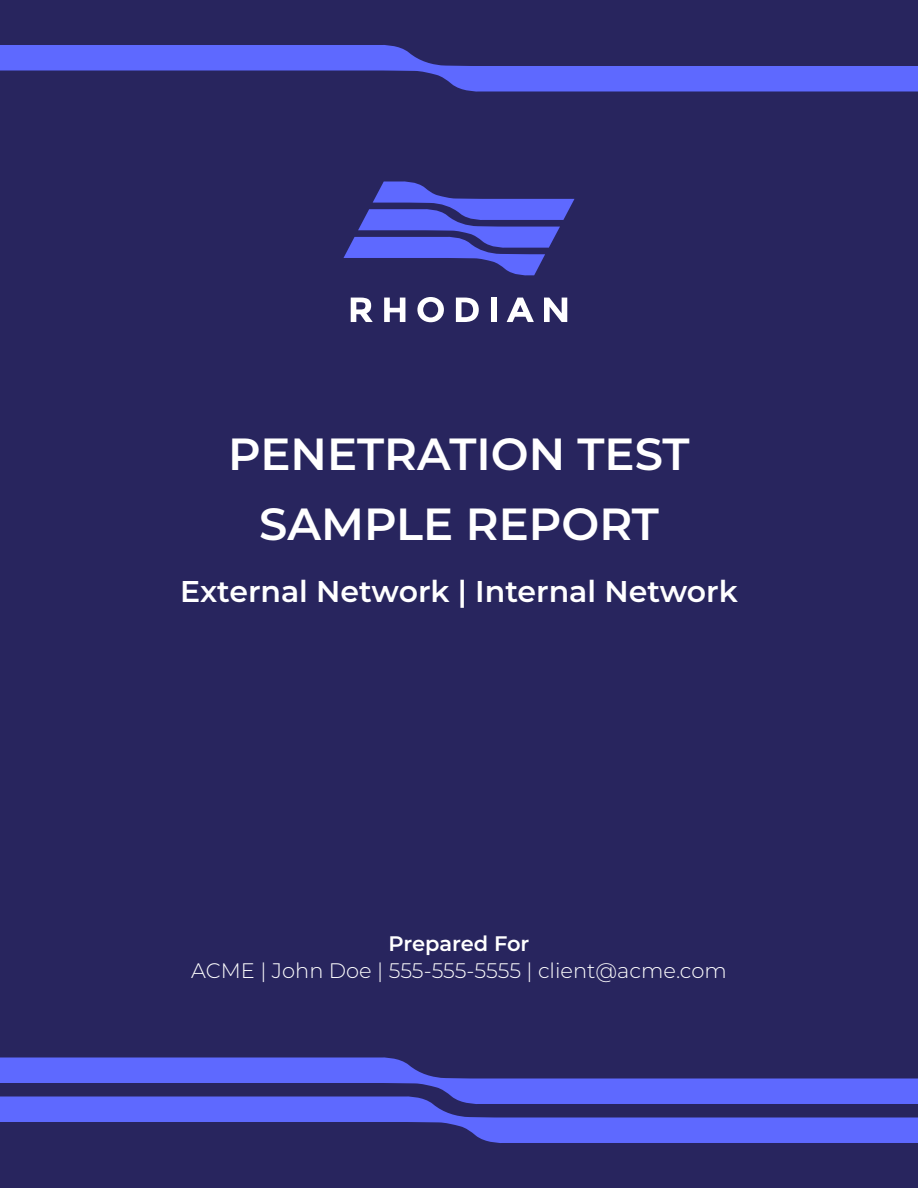
<style>
.page{position:relative;width:918px;height:1188px;background:#fff}
.page>*{position:absolute;margin:0;border:0;box-sizing:border-box;transform-origin:0 0}
.t1{font:600 45px/70.5px "Montserrat";color:#fff;text-align:center}
.t2{font:600 30px "Montserrat";color:#fff}
.t3{font:300 21px "Montserrat";color:#fff}
.t4{font:600 21px "Montserrat";letter-spacing:-.005em;color:#fff}
</style>
<div class="page">
<div style="left:0;top:0;width:917px;height:1188px;background:#28255e"></div>
<svg style="left:351px;top:298px;width:22px;height:24px"></svg>
<svg style="left:384px;top:298px;width:21px;height:24px"></svg>
<svg style="left:417px;top:297px;width:27px;height:25px"></svg>
<svg style="left:456px;top:298px;width:23px;height:24px"></svg>
<div style="left:491px;top:298px;width:5px;height:24px;background:#fff"></div>
<svg style="left:507px;top:298px;width:27px;height:24px"></svg>
<svg style="left:544px;top:298px;width:23px;height:24px"></svg>
<svg style="left:344px;top:181px;width:230px;height:95px"></svg>
<svg style="left:0;top:1057px;width:918px;height:86px"></svg>
<svg style="left:0;top:45px;width:918px;height:47px"></svg>
<h1 class="t1" style="left:228px;top:422px;width:463px">PENETRATION TEST<br>SAMPLE REPORT</h1>
<h2 class="t2" style="left:180px;top:579px;width:559px">External Network | Internal Network</h2>
<p class="t4" style="left:389px;top:935px;width:142px">Prepared For</p>
<p class="t3" style="left:191px;top:962px;width:537px">ACME | John Doe | 555-555-5555 | client@acme.com</p>
</div>
